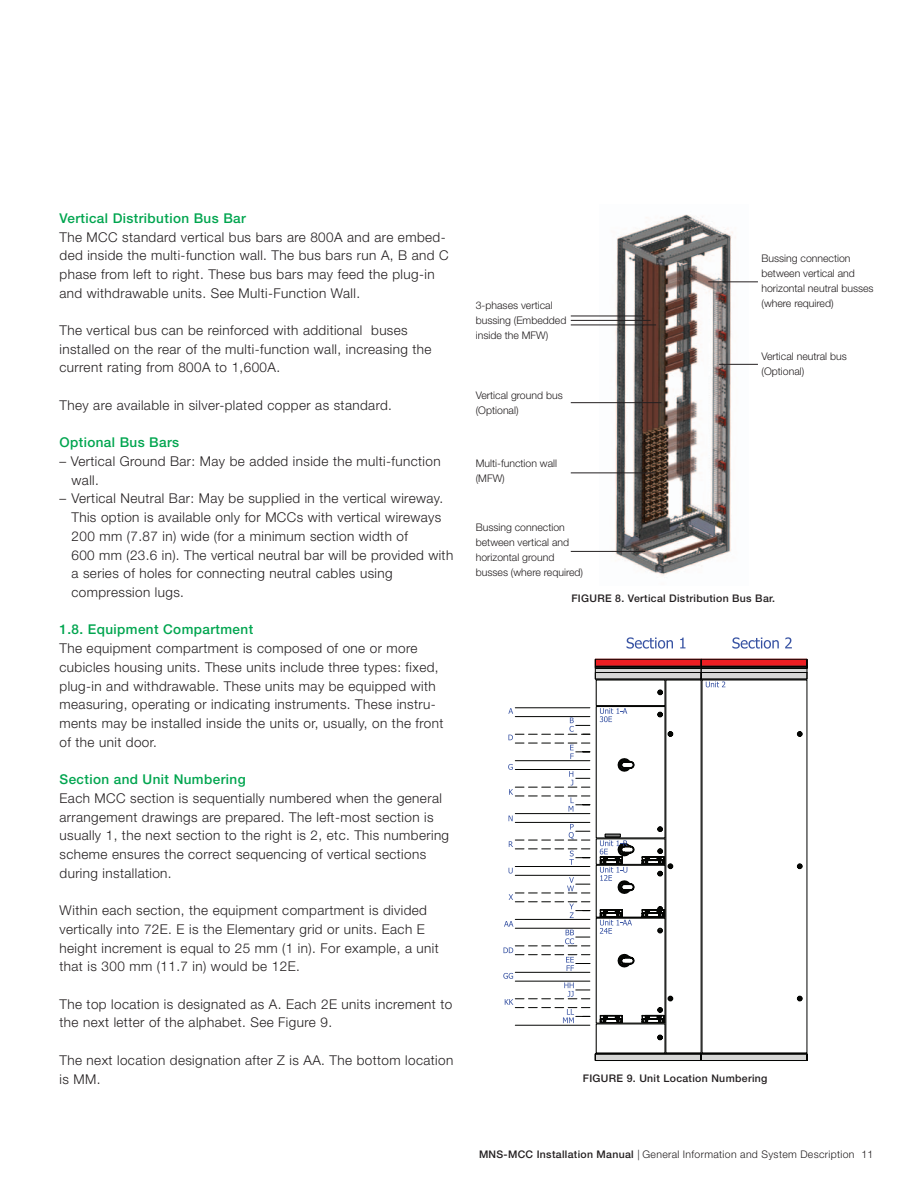
<style>
.page{position:relative;width:918px;height:1188px;background:#fff}
.page>*{position:absolute;margin:0;border:0;box-sizing:border-box;transform-origin:0 0}
.t1{font:300 13.5px/18.8px "Helvetica Neue LT Std";letter-spacing:.03em;color:#231f20}
.t2{font:500 13.5px "Helvetica Neue LT Std";letter-spacing:.03em;color:#00a54f}
.t3{font:300 10.5px/15px "Helvetica Neue LT Std";color:#231f20}
.t4{font:300 10.5px "Helvetica Neue LT Std";letter-spacing:.03em;color:#231f20}
.t5{font:500 10.5px "Helvetica Neue LT Std";letter-spacing:.03em;color:#231f20}
.s1{font-weight:500}
</style>
<div class="page">
<svg style="left:595px;top:1053px;width:212px;height:8px;background:#8a8a89"></svg>
<svg style="left:627px;top:637px;width:46px;height:12px"></svg>
<svg style="left:680px;top:638px;width:6px;height:10px"></svg>
<svg style="left:732px;top:637px;width:47px;height:12px"></svg>
<svg style="left:785px;top:637px;width:7px;height:11px"></svg>
<svg style="left:503px;top:659px;width:304px;height:394px"></svg>
<img style="left:599px;top:214px;width:149px;height:362px">
<hr style="left:571px;top:320px;width:80px;height:1px;background:#231f20">
<hr style="left:571px;top:316px;width:74px;height:1px;background:#231f20">
<hr style="left:571px;top:325px;width:85px;height:1px;background:#231f20">
<hr style="left:571px;top:402px;width:90px;height:1px;background:#231f20">
<hr style="left:571px;top:473px;width:85px;height:1px;background:#231f20">
<hr style="left:571px;top:551px;width:74px;height:1px;background:#231f20">
<hr style="left:719px;top:364px;width:39px;height:1px;background:#231f20">
<hr style="left:708px;top:282px;width:50px;height:1px;background:#231f20">
<p class="t2" style="left:60px;top:210px;width:188px">Vertical Distribution Bus Bar</p>
<p class="t1" style="left:60px;top:227px;width:391px">The MCC standard vertical bus bars are 800A and are embed&shy;ded inside the multi-function wall. The bus bars run A, B and C phase from left to right. These bus bars may feed the plug-in and withdrawable units. See Multi-Function Wall.</p>
<p class="t1" style="left:60px;top:321px;width:374px">The vertical bus can be reinforced with additional buses installed on the rear of the multi-function wall, increasing the current rating from 800A to 1,600A.</p>
<p class="t1" style="left:60px;top:395px;width:334px">They are available in silver-plated copper as standard.</p>
<p class="t2" style="left:60px;top:434px;width:121px">Optional Bus Bars</p>
<p class="t1" style="left:72px;top:452px;width:371px;text-indent:-12px">– Vertical Ground Bar: May be added inside the multi-function wall.</p>
<p class="t1" style="left:72px;top:489px;width:383px;text-indent:-12px">– Vertical Neutral Bar: May be supplied in the vertical wireway.<br>This option is available only for MCCs with vertical wireways 200 mm (7.87 in) wide (for a minimum section width of<br>600 mm (23.6 in). The vertical neutral bar will be provided with a series of holes for connecting neutral cables using compression lugs.</p>
<p class="t2" style="left:60px;top:622px;width:195px">1.8. Equipment Compartment</p>
<p class="t1" style="left:60px;top:639px;width:385px">The equipment compartment is composed of one or more cubicles housing units. These units include three types: fixed, plug-in and withdrawable. These units may be equipped with measuring, operating or indicating instruments. These instru&shy;ments may be installed inside the units or, usually, on the front of the unit door.</p>
<p class="t2" style="left:60px;top:771px;width:188px">Section and Unit Numbering</p>
<p class="t1" style="left:60px;top:788px;width:391px">Each MCC section is sequentially numbered when the general arrangement drawings are prepared. The left-most section is usually 1, the next section to the right is 2, etc. This numbering scheme ensures the correct sequencing of vertical sections during installation.</p>
<p class="t1" style="left:60px;top:901px;width:381px">Within each section, the equipment compartment is divided vertically into 72E. E is the Elementary grid or units. Each E height increment is equal to 25 mm (1 in). For example, a unit that is 300 mm (11.7 in) would be 12E.</p>
<p class="t1" style="left:60px;top:994px;width:394px">The top location is designated as A. Each 2E units increment to the next letter of the alphabet. See Figure 9.</p>
<p class="t1" style="left:60px;top:1050px;width:395px">The next location designation after Z is AA. The bottom location is MM.</p>
<p class="t3" style="left:476px;top:297px;width:92px">3-phases vertical bussing (Embedded inside the MFW)</p>
<p class="t3" style="left:476px;top:387px;width:88px">Vertical ground bus (Optional)</p>
<p class="t3" style="left:476px;top:456px;width:83px">Multi-function wall (MFW)</p>
<p class="t3" style="left:476px;top:520px;width:109px">Bussing connection between vertical and horizontal ground busses (where required)</p>
<p class="t3" style="left:761px;top:251px;width:114px">Bussing connection between vertical and horizontal neutral busses (where required)</p>
<p class="t3" style="left:761px;top:349px;width:87px">Vertical neutral bus (Optional)</p>
<p class="t5" style="left:571px;top:592px;width:205px">FIGURE 8. Vertical Distribution Bus Bar.</p>
<p class="t5" style="left:583px;top:1072px;width:186px">FIGURE 9. Unit Location Numbering</p>
<p class="t4" style="left:479px;top:1148px;width:396px"><span class="s1">MNS-MCC Installation Manual</span> | General Information and System Description 11</p>
</div>
